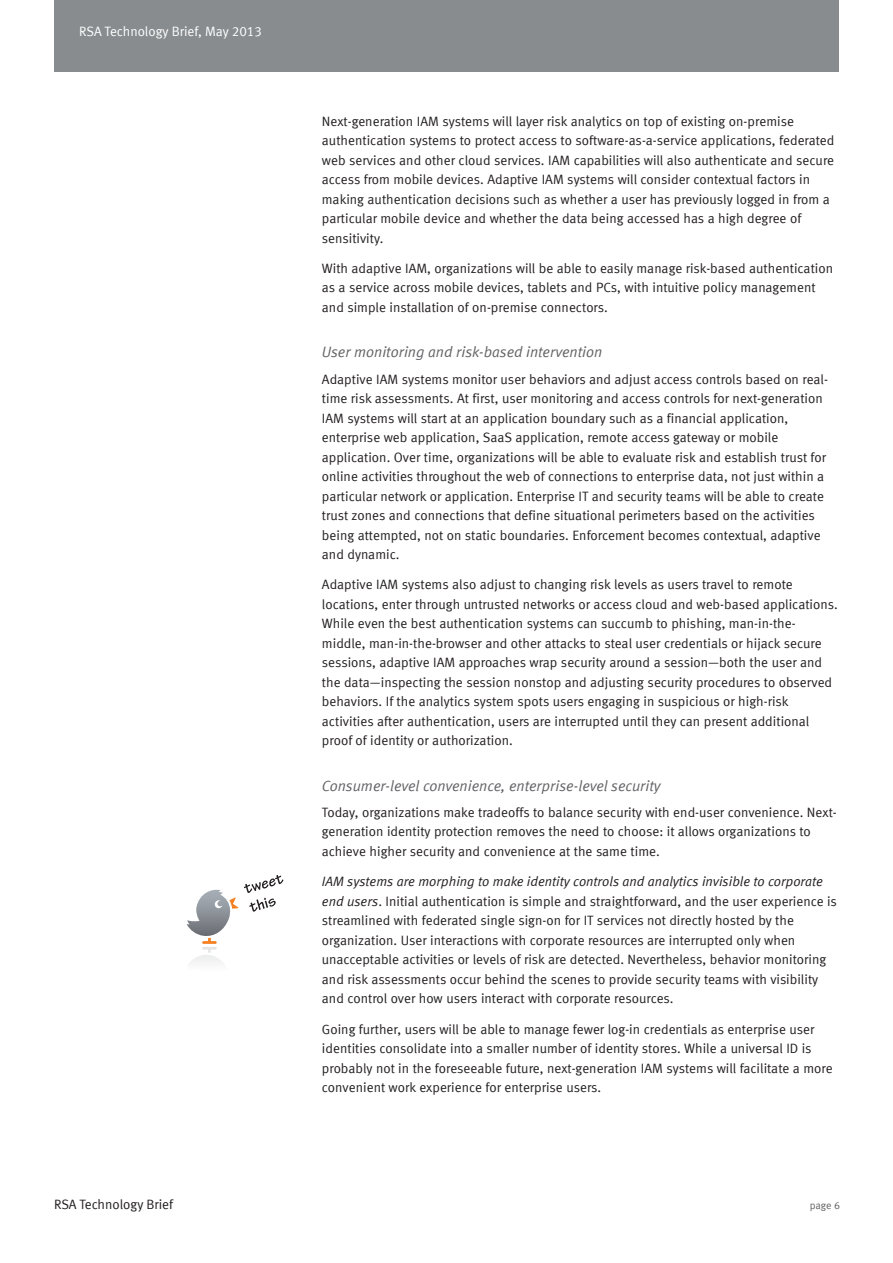
<style>
.page{position:relative;width:893px;height:1263px;background:#fff}
.page>*{position:absolute;margin:0;border:0;box-sizing:border-box;transform-origin:0 0}
.Subhead_2{font:italic 15px "Meta Normal LF";color:#636366}
.Body_Copy{font:13.5px/19.5px "Meta Normal LF";letter-spacing:.005em;color:#231f20}
.t1{font:13.5px "Meta Normal LF";color:#fff}
.page_numbers{font:10.5px "Meta Normal LF";color:#636366}
.s1{font-family:"Meta Normal";font-style:italic}
</style>
<div class="page">
<div style="left:54px;top:0;width:785px;height:72px;background:#888c8f"></div>
<svg style="left:187px;top:875px;width:96px;height:88px"></svg>
<p class="t1" style="left:79px;top:23px;width:184px">RSA Technology Brief, May 2013</p>
<p class="Body_Copy" style="left:54px;top:1194px;width:121px">RSA Technology Brief</p>
<p class="Body_Copy" style="left:322px;top:111px;width:514px">Next-generation IAM systems will layer risk analytics on top of existing on-premise authentication systems to protect access to software-as-a-service applications, federated web services and other cloud services. IAM capabilities will also authenticate and secure access from mobile devices. Adaptive IAM systems will consider contextual factors in making authentication decisions such as whether a user has previously logged in from a particular mobile device and whether the data being accessed has a high degree of sensitivity.</p>
<p class="Body_Copy" style="left:322px;top:258px;width:513px">With adaptive IAM, organizations will be able to easily manage risk-based authentication as a service across mobile devices, tablets and PCs, with intuitive policy management and simple installation of on-premise connectors.</p>
<p class="Subhead_2" style="left:322px;top:343px;width:282px">User monitoring and risk-based intervention</p>
<p class="Body_Copy" style="left:322px;top:369px;width:508px">Adaptive IAM systems monitor user behaviors and adjust access controls based on real&shy;time risk assessments. At first, user monitoring and access controls for next-generation IAM systems will start at an application boundary such as a financial application, enterprise web application, SaaS application, remote access gateway or mobile application. Over time, organizations will be able to evaluate risk and establish trust for online activities throughout the web of connections to enterprise data, not just within a particular network or application. Enterprise IT and security teams will be able to create trust zones and connections that define situational perimeters based on the activities being attempted, not on static boundaries. Enforcement becomes contextual, adaptive and dynamic.</p>
<p class="Body_Copy" style="left:322px;top:575px;width:517px">Adaptive IAM systems also adjust to changing risk levels as users travel to remote locations, enter through untrusted networks or access cloud and web-based applications.<br>While even the best authentication systems can succumb to phishing, man-in-the&shy;middle, man-in-the-browser and other attacks to steal user credentials or hijack secure sessions, adaptive IAM approaches wrap security around a session—both the user and the data—inspecting the session nonstop and adjusting security procedures to observed behaviors. If the analytics system spots users engaging in suspicious or high-risk activities after authentication, users are interrupted until they can present additional proof of identity or authorization.</p>
<p class="Subhead_2" style="left:322px;top:777px;width:340px">Consumer-level convenience, enterprise-level security</p>
<p class="Body_Copy" style="left:322px;top:802px;width:516px">Today, organizations make tradeoffs to balance security with end-user convenience. Next&shy;generation identity protection removes the need to choose: it allows organizations to achieve higher security and convenience at the same time.</p>
<p class="Body_Copy" style="left:322px;top:872px;width:517px"><span class="s1">IAM systems are morphing to make identity controls and analytics invisible to corporate end users</span>. Initial authentication is simple and straightforward, and the user experience is streamlined with federated single sign-on for IT services not directly hosted by the organization. User interactions with corporate resources are interrupted only when unacceptable activities or levels of risk are detected. Nevertheless, behavior monitoring and risk assessments occur behind the scenes to provide security teams with visibility and control over how users interact with corporate resources.</p>
<p class="Body_Copy" style="left:322px;top:1019px;width:512px">Going further, users will be able to manage fewer log-in credentials as enterprise user identities consolidate into a smaller number of identity stores. While a universal ID is probably not in the foreseeable future, next-generation IAM systems will facilitate a more convenient work experience for enterprise users.</p>
<p class="page_numbers" style="left:810px;top:1199px;width:32px">page 6</p>
</div>
